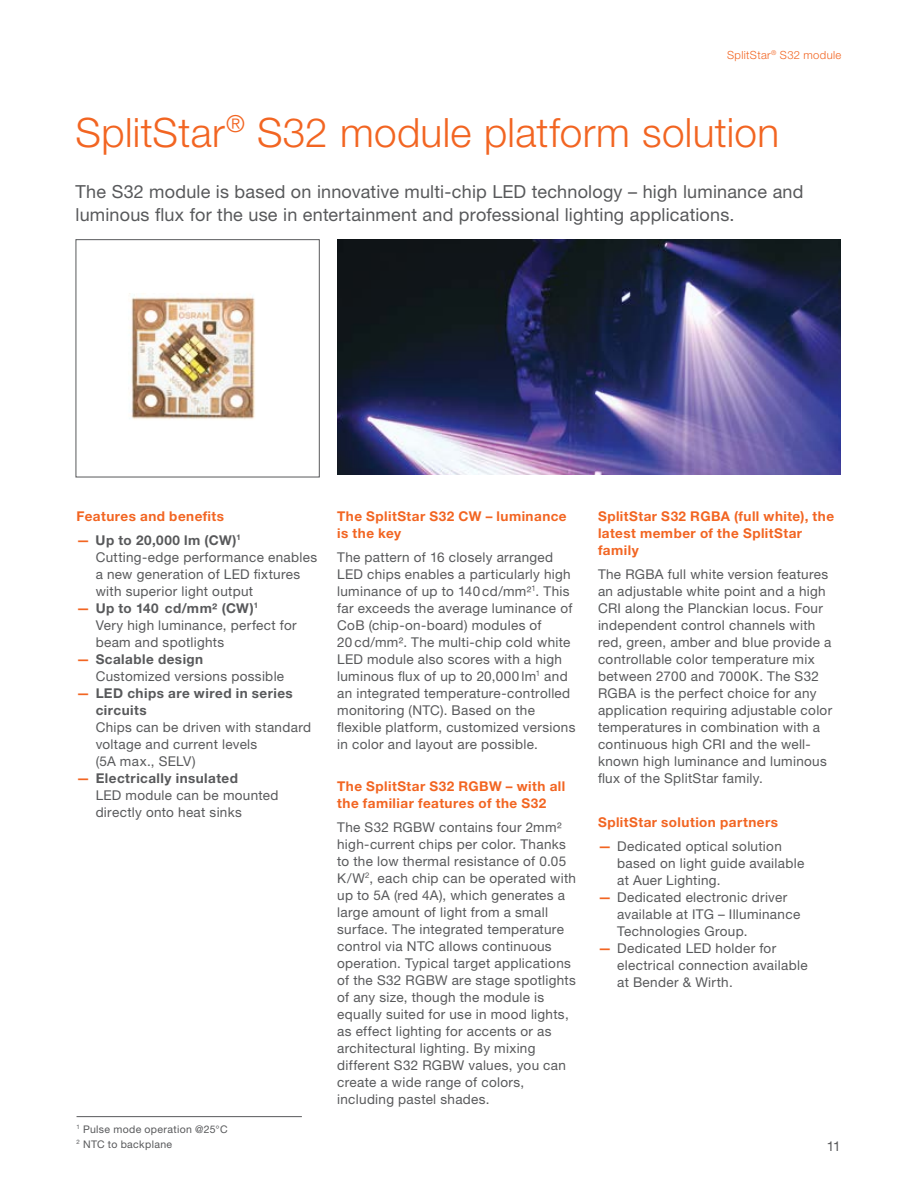
<style>
.page{position:relative;width:918px;height:1188px;background:#fff}
.page>*{position:absolute;margin:0;border:0;box-sizing:border-box;transform-origin:0 0}
.t1{font:300 40.5px "Helvetica Neue LT Pro";letter-spacing:.01em;color:#f26522}
.t2{font:18px/22.6px "Helvetica Neue LT Pro";letter-spacing:.01em;color:#58595b}
.t3{font:13.5px/17px "Helvetica Neue LT Pro";letter-spacing:.025em;color:#58595b}
.t4{font:700 13.5px/17px "Helvetica Neue LT Pro";letter-spacing:.035em;color:#f26522}
.t5{font:700 13.5px/17px "Helvetica Neue LT Pro";letter-spacing:.035em;color:#58595b}
.t6{font:300 11.25px "Helvetica Neue LT Pro";letter-spacing:.03em;color:#f26522}
.t7{font:10.5px/15px "Helvetica Neue LT Std";letter-spacing:.03em;color:#58595b}
.s1{font-weight:700;color:#f26522}
.s2{font-weight:700}
.s3{color:#f26522}
</style>
<div class="page">
<img style="left:129px;top:293px;width:126px;height:127px">
<div style="left:76px;top:239px;width:244px;height:238px;border:1px solid #58595b"></div>
<hr style="left:77px;top:1116px;width:225px;height:1px;background:#58595b">
<img style="left:338px;top:239px;width:502px;height:236px">
<p class="t6" style="left:727px;top:49px;width:116px">SplitStar<sup>®</sup> S32 module</p>
<h1 class="t1" style="left:76px;top:108px;width:705px">SplitStar<sup>®</sup> S32 module platform solution</h1>
<h2 class="t2" style="left:76px;top:180px;width:729px">The S32 module is based on innovative multi-chip LED technology – high luminance and luminous flux for the use in entertainment and professional lighting applications.</h2>
<p class="t4" style="left:77px;top:507px;width:149px">Features and benefits</p>
<p class="t3" style="left:96px;top:531px;width:223px;text-indent:-19px"><span class="s1">—</span> <span class="s2">Up to 20,000 lm (CW)</span><sup>1<br></sup>Cutting-edge performance enables a new generation of LED fixtures with superior light output</p>
<p class="t3" style="left:96px;top:599px;width:203px;text-indent:-19px"><span class="s1">—</span> <span class="s2">Up to 140 cd/mm² (CW)</span><sup>1<br></sup>Very high luminance, perfect for beam and spotlights</p>
<p class="t3" style="left:96px;top:650px;width:190px;text-indent:-19px"><span class="s1">—</span> <span class="s2">Scalable design<br></span>Customized versions possible</p>
<p class="t5" style="left:96px;top:684px;width:199px;text-indent:-19px"><span class="s3">—</span> LED chips are wired in series circuits</p>
<p class="t3" style="left:96px;top:718px;width:217px">Chips can be driven with standard voltage and current levels<br>(5A max., SELV)</p>
<p class="t3" style="left:96px;top:770px;width:184px;text-indent:-19px"><span class="s1">—</span> <span class="s2">Electrically insulated<br></span>LED module can be mounted directly onto heat sinks</p>
<p class="t7" style="left:77px;top:1122px;width:153px"><sup>1</sup> Pulse mode operation @25°C<br><sup>2</sup> NTC to backplane</p>
<p class="t4" style="left:337px;top:507px;width:231px">The SplitStar S32 CW – luminance is the key</p>
<p class="t3" style="left:337px;top:548px;width:240px">The pattern of 16 closely arranged LED chips enables a particularly high luminance of up to 140 cd/mm²<sup>1</sup>. This far exceeds the average luminance of CoB (chip-on-board) modules of<br>20 cd/mm². The multi-chip cold white LED module also scores with a high luminous flux of up to 20,000 lm<sup>1</sup> and an integrated temperature-controlled monitoring (NTC). Based on the flexible platform, customized versions in color and layout are possible.</p>
<p class="t4" style="left:337px;top:778px;width:230px">The SplitStar S32 RGBW – with all the familiar features of the S32</p>
<p class="t3" style="left:337px;top:818px;width:240px">The S32 RGBW contains four 2mm² high-current chips per color. Thanks to the low thermal resistance of 0.05<br>K/W<sup>2</sup>, each chip can be operated with up to 5A (red 4A), which generates a large amount of light from a small surface. The integrated temperature control via NTC allows continuous operation. Typical target applications of the S32 RGBW are stage spotlights of any size, though the module is equally suited for use in mood lights, as effect lighting for accents or as architectural lighting. By mixing different S32 RGBW values, you can create a wide range of colors, including pastel shades.</p>
<p class="t4" style="left:598px;top:507px;width:238px">SplitStar S32 RGBA (full white), the latest member of the SplitStar family</p>
<p class="t3" style="left:598px;top:565px;width:236px">The RGBA full white version features an adjustable white point and a high CRI along the Planckian locus. Four independent control channels with red, green, amber and blue provide a controllable color temperature mix between 2700 and 7000K. The S32<br>RGBA is the perfect choice for any application requiring adjustable color temperatures in combination with a continuous high CRI and the well&shy;known high luminance and luminous flux of the SplitStar family.</p>
<p class="t4" style="left:598px;top:814px;width:182px">SplitStar solution partners</p>
<p class="t3" style="left:617px;top:838px;width:189px;text-indent:-19px"><span class="s1">—</span> Dedicated optical solution based on light guide available at Auer Lighting.</p>
<p class="t3" style="left:617px;top:889px;width:185px;text-indent:-19px"><span class="s1">—</span> Dedicated electronic driver available at ITG – Illuminance<br>Technologies Group.</p>
<p class="t3" style="left:617px;top:940px;width:192px;text-indent:-19px"><span class="s1">—</span> Dedicated LED holder for electrical connection available at Bender &amp; Wirth.</p>
<p class="t3" style="left:827px;top:1138px;width:16px">11</p>
</div>
